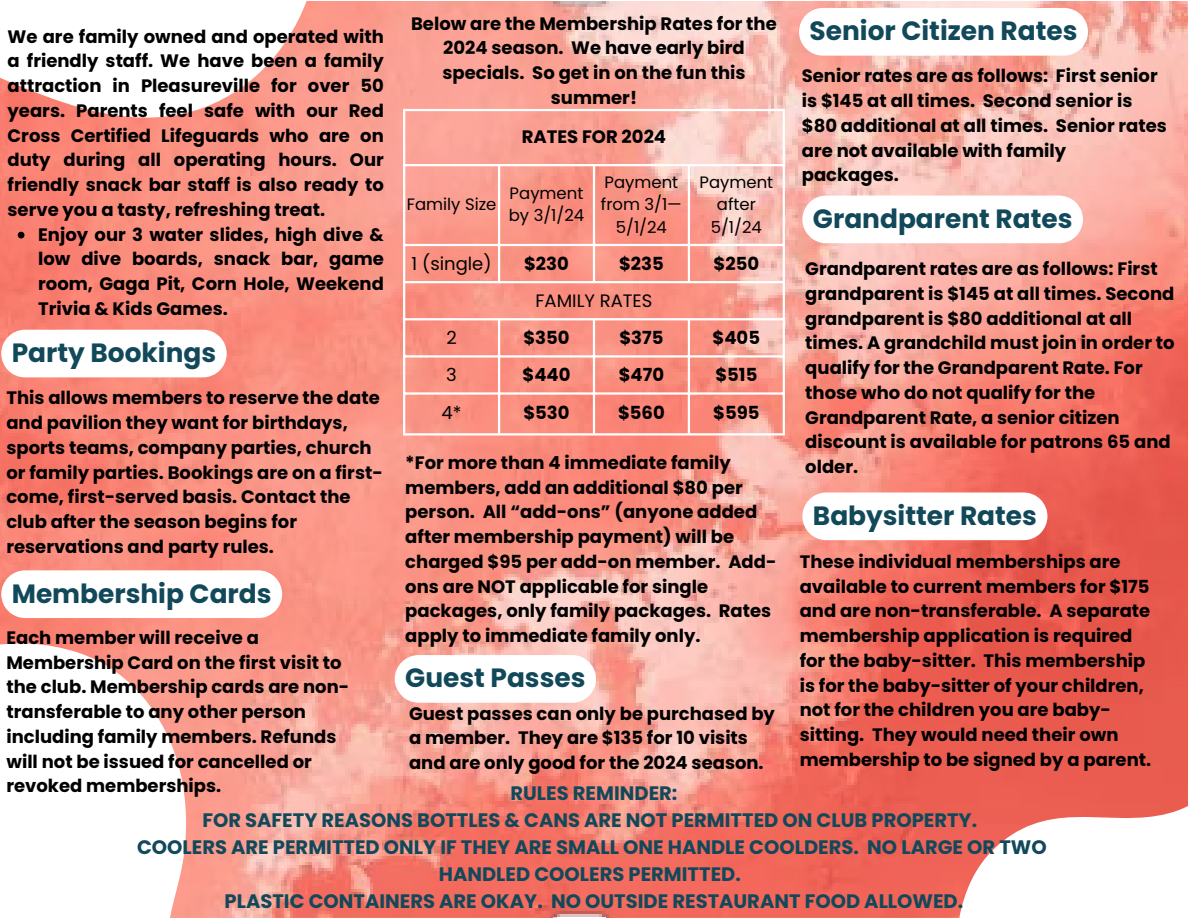
<style>
.page{position:relative;width:1188px;height:918px;background:#fff}
.page>*{position:absolute;margin:0;border:0;box-sizing:border-box;transform-origin:0 0}
.t1{font:700 26.4px "Poppins";color:#12495a}
.t2{font:700 19.5px "Poppins";color:#12495a}
.t3{font:700 18px/24.8px "Poppins";color:#000}
.t4{font:18px "Poppins";color:#000}
.t5{font:16.5px/22.5px "Poppins";color:#000;text-align:center}
</style>
<div class="page">
<img style="left:0;top:2px;width:1188px;height:916px">
<svg style="left:716px;top:369px;width:472px;height:549px;background:#f17d71"></svg>
<svg style="left:0;top:632px;width:271px;height:286px"></svg>
<svg style="left:0;top:1px;width:482px;height:130px"></svg>
<hr style="left:403px;top:111px;width:2px;height:322px;background:#fff">
<hr style="left:498px;top:166px;width:2px;height:115px;background:#fff">
<hr style="left:498px;top:320px;width:2px;height:113px;background:#fff">
<hr style="left:593px;top:166px;width:2px;height:115px;background:#fff">
<hr style="left:593px;top:320px;width:2px;height:113px;background:#fff">
<hr style="left:688px;top:166px;width:2px;height:115px;background:#fff">
<hr style="left:688px;top:320px;width:2px;height:113px;background:#fff">
<hr style="left:783px;top:111px;width:2px;height:322px;background:#fff">
<hr style="left:403px;top:109px;width:382px;height:2px;background:#fff">
<hr style="left:403px;top:164px;width:382px;height:2px;background:#fff">
<hr style="left:403px;top:244px;width:382px;height:2px;background:#fff">
<hr style="left:403px;top:281px;width:382px;height:2px;background:#fff">
<hr style="left:403px;top:318px;width:382px;height:2px;background:#fff">
<hr style="left:403px;top:355px;width:382px;height:3px;background:#fff">
<hr style="left:403px;top:392px;width:382px;height:3px;background:#fff">
<hr style="left:403px;top:433px;width:382px;height:3px;background:#fff">
<svg style="left:18px;top:232px;width:6px;height:6px"></svg>
<svg style="left:799px;top:8px;width:289px;height:48px"></svg>
<svg style="left:1px;top:330px;width:226px;height:47px"></svg>
<svg style="left:1px;top:570px;width:281px;height:48px"></svg>
<svg style="left:802px;top:196px;width:281px;height:47px"></svg>
<svg style="left:802px;top:493px;width:245px;height:47px"></svg>
<svg style="left:395px;top:655px;width:201px;height:48px"></svg>
<p class="t3" style="left:411px;top:11px;width:367px;text-align:center">Below are the Membership Rates for the<br>2024 season. We have early bird specials. So get in on the fun this summer!</p>
<p class="t1" style="left:810px;top:13px;width:269px">Senior Citizen Rates</p>
<p class="t3" style="left:8px;top:24px;width:378px;text-align:justify">We are family owned and operated with a friendly staff. We have been a family attraction in Pleasureville for over 50 years. Parents feel safe with our Red Cross Certified Lifeguards who are on duty during all operating hours. Our friendly snack bar staff is also ready to serve you a tasty, refreshing treat.</p>
<p class="t3" style="left:38px;top:222px;width:347px;text-align:justify">Enjoy our 3 water slides, high dive &amp; low dive boards, snack bar, game room, Gaga Pit, Corn Hole, Weekend Trivia &amp; Kids Games.</p>
<p class="t3" style="left:802px;top:64px;width:367px">Senior rates are as follows: First senior is $145 at all times. Second senior is $80 additional at all times. Senior rates are not available with family packages.</p>
<p class="t3" style="left:522px;top:124px;width:146px">RATES FOR 2024</p>
<p class="t5" style="left:407px;top:193px;width:91px">Family Size</p>
<p class="t5" style="left:509px;top:182px;width:77px;text-align:left">Payment by 3/1/24</p>
<p class="t5" style="left:601px;top:171px;width:82px">Payment from 3/1—<br>5/1/24</p>
<p class="t5" style="left:700px;top:171px;width:75px">Payment after<br>5/1/24</p>
<p class="t4" style="left:412px;top:251px;width:82px">1 (single)</p>
<p class="t3" style="left:524px;top:251px;width:46px">$230</p>
<p class="t3" style="left:619px;top:251px;width:46px">$235</p>
<p class="t3" style="left:714px;top:251px;width:47px">$250</p>
<p class="t4" style="left:536px;top:288px;width:118px">FAMILY RATES</p>
<p class="t4" style="left:446px;top:325px;width:12px">2</p>
<p class="t3" style="left:523px;top:325px;width:48px">$350</p>
<p class="t3" style="left:619px;top:325px;width:46px">$375</p>
<p class="t3" style="left:713px;top:325px;width:49px">$405</p>
<p class="t4" style="left:446px;top:362px;width:12px">3</p>
<p class="t3" style="left:523px;top:362px;width:49px">$440</p>
<p class="t3" style="left:619px;top:362px;width:47px">$470</p>
<p class="t3" style="left:715px;top:362px;width:44px">$515</p>
<p class="t4" style="left:442px;top:401px;width:22px">4*</p>
<p class="t3" style="left:523px;top:401px;width:48px">$530</p>
<p class="t3" style="left:618px;top:401px;width:48px">$560</p>
<p class="t3" style="left:713px;top:401px;width:48px">$595</p>
<p class="t1" style="left:813px;top:200px;width:261px">Grandparent Rates</p>
<p class="t3" style="left:805px;top:256px;width:371px">Grandparent rates are as follows: First grandparent is $145 at all times. Second grandparent is $80 additional at all times. A grandchild must join in order to qualify for the Grandparent Rate. For those who do not qualify for the Grandparent Rate, a senior citizen discount is available for patrons 65 and older.</p>
<p class="t1" style="left:12px;top:334px;width:206px">Party Bookings</p>
<p class="t3" style="left:6px;top:386px;width:378px">This allows members to reserve the date and pavilion they want for birthdays, sports teams, company parties, church or family parties. Bookings are on a first&shy;come, first-served basis. Contact the club after the season begins for reservations and party rules.</p>
<p class="t3" style="left:405px;top:450px;width:373px">*For more than 4 immediate family members, add an additional $80 per person. All “add-ons” (anyone added after membership payment) will be charged $95 per add-on member. Add&shy;ons are NOT applicable for single packages, only family packages. Rates apply to immediate family only.</p>
<p class="t1" style="left:813px;top:497px;width:225px">Babysitter Rates</p>
<p class="t3" style="left:800px;top:549px;width:353px">These individual memberships are available to current members for $175 and are non-transferable. A separate membership application is required for the baby-sitter. This membership is for the baby-sitter of your children, not for the children you are baby&shy;sitting. They would need their own membership to be signed by a parent.</p>
<p class="t1" style="left:12px;top:575px;width:261px">Membership Cards</p>
<p class="t3" style="left:6px;top:625px;width:344px">Each member will receive a<br>Membership Card on the first visit to the club. Membership cards are non&shy;transferable to any other person including family members. Refunds will not be issued for cancelled or revoked memberships.</p>
<p class="t1" style="left:405px;top:660px;width:182px">Guest Passes</p>
<p class="t3" style="left:409px;top:701px;width:367px">Guest passes can only be purchased by a member. They are $135 for 10 visits and are only good for the 2024 season.</p>
<p class="t2" style="left:511px;top:780px;width:168px">RULES REMINDER:</p>
<p class="t2" style="left:202px;top:807px;width:776px">FOR SAFETY REASONS BOTTLES &amp; CANS ARE NOT PERMITTED ON CLUB PROPERTY.</p>
<p class="t2" style="left:137px;top:834px;width:911px">COOLERS ARE PERMITTED ONLY IF THEY ARE SMALL ONE HANDLE COOLDERS. NO LARGE OR TWO</p>
<p class="t2" style="left:439px;top:861px;width:304px">HANDLED COOLERS PERMITTED.</p>
<p class="t2" style="left:225px;top:888px;width:740px">PLASTIC CONTAINERS ARE OKAY. NO OUTSIDE RESTAURANT FOOD ALLOWED.</p>
</div>
